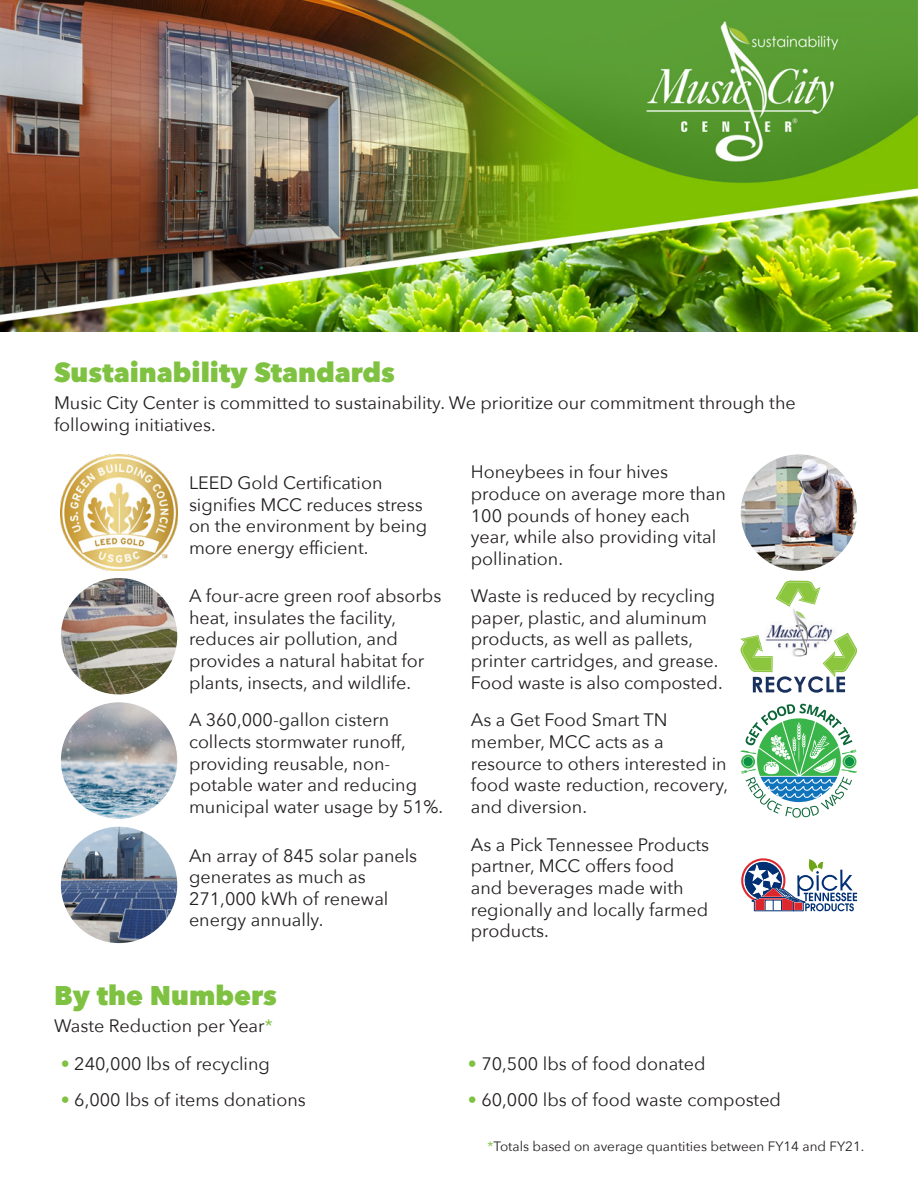
<style>
.page{position:relative;width:918px;height:1188px;background:#fff}
.page>*{position:absolute;margin:0;border:0;box-sizing:border-box;transform-origin:0 0}
.t1{font:800 27px "Avenir Next";color:#7fc241}
.Paragraph_Style_1{font:18px/21.6px "Avenir Next";color:#231f20}
.t2{font:13.5px "Avenir Next";color:#231f20}
.s1{color:#7fc241}
</style>
<div class="page">
<img style="left:61px;top:454px;width:116px;height:117px">
<svg style="left:740px;top:633px;width:117px;height:60px"></svg>
<img style="left:760px;top:619px;width:83px;height:49px">
<img style="left:760px;top:640px;width:13px;height:28px">
<img style="left:760px;top:644px;width:11px;height:24px">
<img style="left:823px;top:635px;width:20px;height:33px">
<img style="left:824px;top:637px;width:19px;height:31px">
<svg style="left:776px;top:581px;width:44px;height:38px"></svg>
<svg style="left:740px;top:704px;width:117px;height:114px"></svg>
<svg style="left:741px;top:858px;width:116px;height:54px"></svg>
<img style="left:61px;top:578px;width:116px;height:116px;border-radius:58px">
<img style="left:741px;top:454px;width:116px;height:117px;border-radius:58px">
<img style="left:61px;top:702px;width:116px;height:117px;border-radius:58px">
<img style="left:61px;top:827px;width:116px;height:116px;border-radius:58px">
<img style="left:0;top:0;width:918px;height:332px">
<p class="t1" style="left:54px;top:356px;width:343px">Sustainability Standards</p>
<p class="Paragraph_Style_1" style="left:54px;top:391px;width:743px">Music City Center is committed to sustainability. We prioritize our commitment through the following initiatives.</p>
<p class="Paragraph_Style_1" style="left:189px;top:471px;width:240px">LEED Gold Certification signifies MCC reduces stress on the environment by being more energy efficient.</p>
<p class="Paragraph_Style_1" style="left:471px;top:461px;width:257px">Honeybees in four hives produce on average more than<br>100 pounds of honey each year, while also providing vital pollination.</p>
<p class="Paragraph_Style_1" style="left:189px;top:584px;width:254px">A four-acre green roof absorbs heat, insulates the facility, reduces air pollution, and provides a natural habitat for plants, insects, and wildlife.</p>
<p class="Paragraph_Style_1" style="left:471px;top:584px;width:253px">Waste is reduced by recycling paper, plastic, and aluminum products, as well as pallets, printer cartridges, and grease.<br>Food waste is also composted.</p>
<p class="Paragraph_Style_1" style="left:189px;top:709px;width:256px">A 360,000-gallon cistern collects stormwater runoff, providing reusable, non&shy;potable water and reducing municipal water usage by 51%.</p>
<p class="Paragraph_Style_1" style="left:471px;top:709px;width:259px">As a Get Food Smart TN member, MCC acts as a resource to others interested in food waste reduction, recovery, and diversion.</p>
<p class="Paragraph_Style_1" style="left:189px;top:844px;width:230px">An array of 845 solar panels generates as much as</p>
<p class="Paragraph_Style_1" style="left:189px;top:887px;width:201px">271,000 kWh of renewal energy annually.</p>
<p class="Paragraph_Style_1" style="left:471px;top:833px;width:240px">As a Pick Tennessee Products partner, MCC offers food and beverages made with regionally and locally farmed products.</p>
<p class="t1" style="left:54px;top:979px;width:225px">By the Numbers</p>
<p class="Paragraph_Style_1" style="left:54px;top:1015px;width:220px">Waste Reduction per Year<span class="s1">*</span></p>
<p class="Paragraph_Style_1" style="left:61px;top:1052px;width:211px"><span class="s1">•</span> 240,000 lbs of recycling</p>
<p class="Paragraph_Style_1" style="left:61px;top:1088px;width:247px"><span class="s1">•</span> 6,000 lbs of items donations</p>
<p class="Paragraph_Style_1" style="left:468px;top:1052px;width:239px"><span class="s1">•</span> 70,500 lbs of food donated</p>
<p class="Paragraph_Style_1" style="left:468px;top:1088px;width:315px"><span class="s1">•</span> 60,000 lbs of food waste composted</p>
<p class="t2" style="left:488px;top:1135px;width:378px"><span class="s1">*</span>Totals based on average quantities between FY14 and FY21.</p>
</div>
